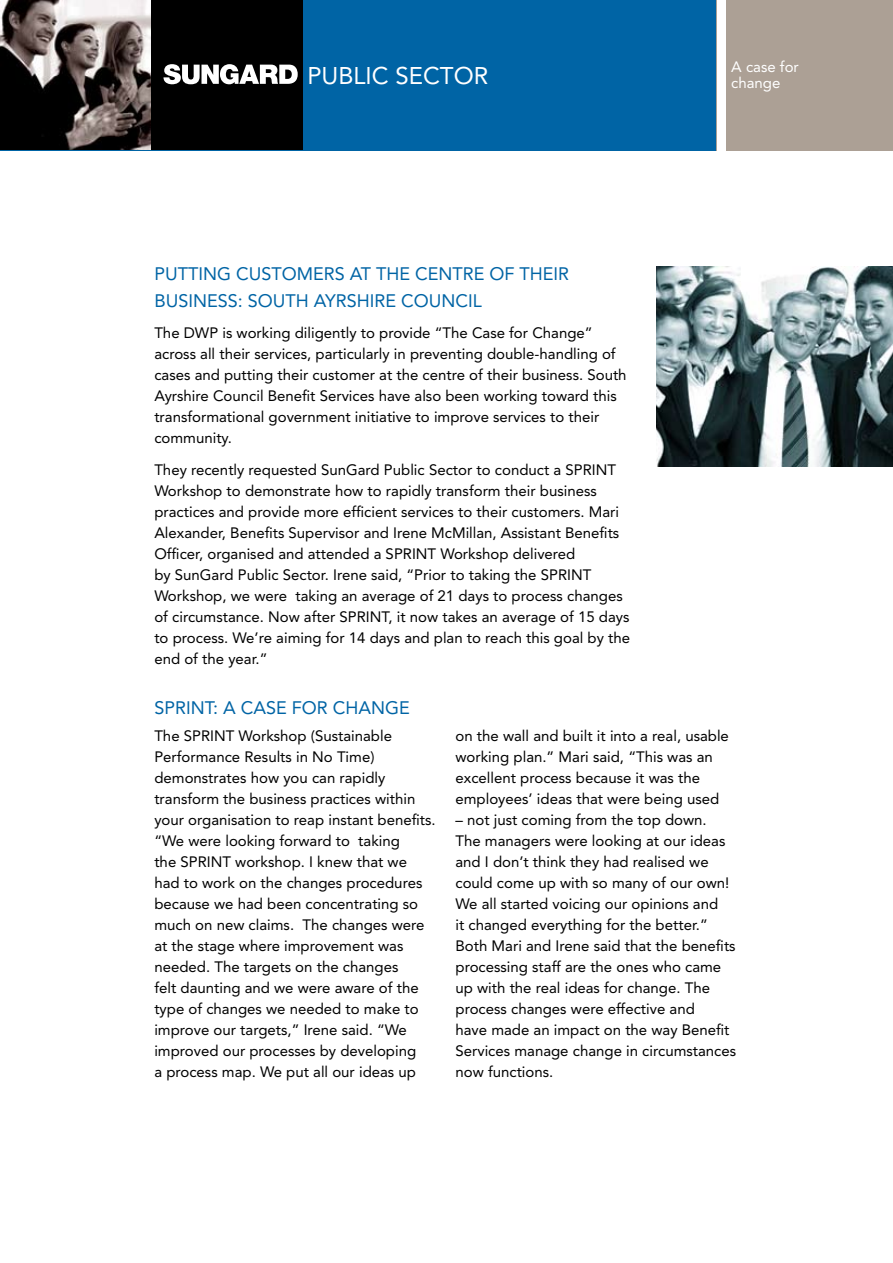
<style>
.page{position:relative;width:893px;height:1263px;background:#fff}
.page>*{position:absolute;margin:0;border:0;box-sizing:border-box;transform-origin:0 0}
.t1{font:24px "Avenir";color:#fff}
.t2{font:18px/27px "Avenir";color:#0064a5}
.t3{font:15px/21px "Avenir";color:#000}
.t4{font:15px/16.5px "Avenir";color:#fff}
</style>
<div class="page">
<div style="left:0;top:0;width:717px;height:150px;background:#0064a5"></div>
<div style="left:717px;top:0;width:176px;height:150px;background:#aca095"></div>
<div style="left:717px;top:0;width:8px;height:150px;background:#fff"></div>
<img style="left:0;top:0;width:151px;height:150px">
<div style="left:151px;top:0;width:151px;height:150px;background:#000"></div>
<svg style="left:163px;top:64px;width:135px;height:20px"></svg>
<img style="left:656px;top:266px;width:237px;height:200px">
<h1 class="t1" style="left:307px;top:62px;width:182px">PUBLIC SECTOR</h1>
<p class="t2" style="left:154px;top:260px;width:416px">PUTTING CUSTOMERS AT THE CENTRE OF THEIR<br>BUSINESS: SOUTH AYRSHIRE COUNCIL</p>
<p class="t3" style="left:154px;top:322px;width:474px">The DWP is working diligently to provide “The Case for Change” across all their services, particularly in preventing double-handling of cases and putting their customer at the centre of their business. South Ayrshire Council Benefit Services have also been working toward this transformational government initiative to improve services to their community.</p>
<p class="t3" style="left:154px;top:459px;width:477px">They recently requested SunGard Public Sector to conduct a SPRINT Workshop to demonstrate how to rapidly transform their business practices and provide more efficient services to their customers. Mari Alexander, Benefits Supervisor and Irene McMillan, Assistant Benefits Officer, organised and attended a SPRINT Workshop delivered<br>by SunGard Public Sector. Irene said, “Prior to taking the SPRINT Workshop, we were taking an average of 21 days to process changes of circumstance. Now after SPRINT, it now takes an average of 15 days to process. We’re aiming for 14 days and plan to reach this goal by the end of the year.”</p>
<p class="t2" style="left:154px;top:694px;width:111px">SPRINT: A Case</p>
<p class="t2" style="left:292px;top:694px;width:13px">for</p>
<p class="t2" style="left:333px;top:694px;width:27px">Change</p>
<p class="t4" style="left:731px;top:58px;width:69px">A case for change</p>
<p class="t3" style="left:154px;top:725px;width:283px">The SPRINT Workshop (Sustainable Performance Results in No Time) demonstrates how you can rapidly transform the business practices within your organisation to reap instant benefits. “We were looking forward to taking<br>the SPRINT workshop. I knew that we had to work on the changes procedures because we had been concentrating so much on new claims. The changes were at the stage where improvement was needed. The targets on the changes<br>felt daunting and we were aware of the type of changes we needed to make to improve our targets,” Irene said. “We improved our processes by developing<br>a process map. We put all our ideas up</p>
<p class="t3" style="left:455px;top:725px;width:275px">on the wall and built it into a real, usable working plan.” Mari said, “This was an excellent process because it was the employees’ ideas that were being used</p>
<p class="t3" style="left:455px;top:809px;width:282px">– not just coming from the top down.<br>The managers were looking at our ideas and I don’t think they had realised we could come up with so many of our own!<br>We all started voicing our opinions and<br>it changed everything for the better.” Both Mari and Irene said that the benefits processing staff are the ones who came up with the real ideas for change. The process changes were effective and<br>have made an impact on the way Benefit Services manage change in circumstances now functions.</p>
</div>
